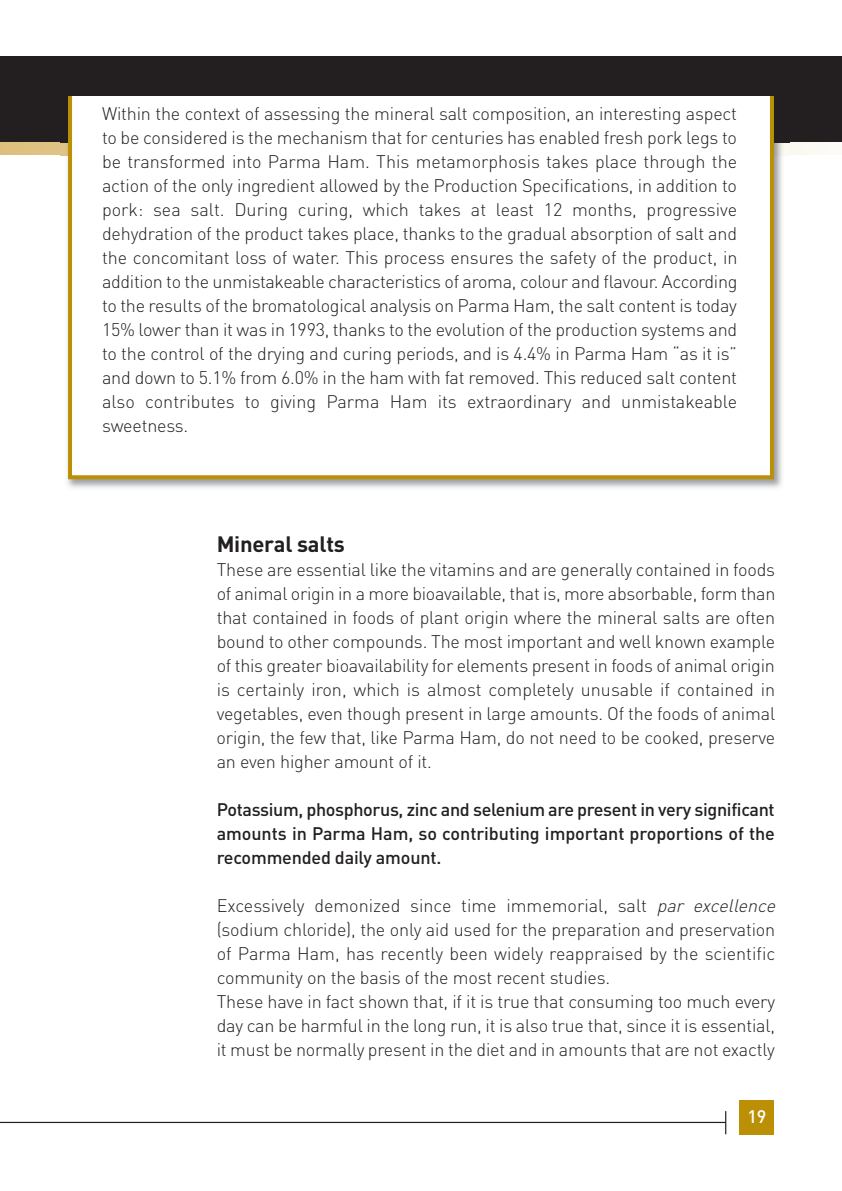
<style>
.page{position:relative;width:842px;height:1191px;background:#fff}
.page>*{position:absolute;margin:0;border:0;box-sizing:border-box;transform-origin:0 0}
.t1{font:700 22px "DIN";letter-spacing:-.01em;color:#231f20}
.t2{font:300 18px/24px "DIN";letter-spacing:-.01em;color:#231f20;text-align:justify}
.t3{font:500 18px/24px "DIN";letter-spacing:-.01em;color:#231f20;text-align:justify}
.t4{font:500 18px "DIN";color:#fff}
.s1{font-style:italic}
</style>
<div class="page">
<svg style="left:725px;top:1111px;width:1px;height:23px"></svg>
<div style="left:740px;top:1100px;width:34px;height:34px;background:#bb9006"></div>
<svg style="left:0;top:142px;width:826px;height:13px"></svg>
<div style="left:0;top:57px;width:842px;height:85px;background:#231f20"></div>
<hr style="left:0;top:1121px;width:726px;height:2px;background:#231f20">
<img style="left:61px;top:142px;width:729px;height:346px">
<img style="left:61px;top:142px;width:728px;height:1px">
<div style="left:72px;top:82px;width:698px;height:393px;background:#fff"></div>
<div style="left:68px;top:78px;width:706px;height:401px;border:4px solid #bb9006"></div>
<div style="left:43px;top:65px;width:759px;height:31px;background:#231f20"></div>
<p class="t2" style="left:102px;top:102px;width:637px">Within the context of assessing the mineral salt composition, an interesting aspect to be considered is the mechanism that for centuries has enabled fresh pork legs to be transformed into Parma Ham. This metamorphosis takes place through the action of the only ingredient allowed by the Production Specifications, in addition to pork: sea salt. During curing, which takes at least 12 months, progressive dehydration of the product takes place, thanks to the gradual absorption of salt and the concomitant loss of water. This process ensures the safety of the product, in addition to the unmistakeable characteristics of aroma, colour and flavour. According to the results of the bromatological analysis on Parma Ham, the salt content is today 15% lower than it was in 1993, thanks to the evolution of the production systems and to the control of the drying and curing periods, and is 4.4% in Parma Ham “as it is” and down to 5.1% from 6.0% in the ham with fat removed. This reduced salt content also contributes to giving Parma Ham its extraordinary and unmistakeable sweetness.</p>
<p class="t1" style="left:217px;top:532px;width:130px">Mineral salts</p>
<p class="t2" style="left:217px;top:558px;width:560px">These are essential like the vitamins and are generally contained in foods of animal origin in a more bioavailable, that is, more absorbable, form than that contained in foods of plant origin where the mineral salts are often bound to other compounds. The most important and well known example of this greater bioavailability for elements present in foods of animal origin is certainly iron, which is almost completely unusable if contained in vegetables, even though present in large amounts. Of the foods of animal origin, the few that, like Parma Ham, do not need to be cooked, preserve an even higher amount of it.</p>
<p class="t3" style="left:217px;top:798px;width:560px">Potassium, phosphorus, zinc and selenium are present in very significant amounts in Parma Ham, so contributing important proportions of the recommended daily amount.</p>
<p class="t2" style="left:217px;top:894px;width:564px;text-align:left">Excessively demonized since time immemorial, salt <span class="s1">par excellence </span>(sodium chloride), the only aid used for the preparation and preservation of Parma Ham, has recently been widely reappraised by the scientific community on the basis of the most recent studies.<br>These have in fact shown that, if it is true that consuming too much every day can be harmful in the long run, it is also true that, since it is essential, it must be normally present in the diet and in amounts that are not exactly</p>
<p class="t4" style="left:747px;top:1106px;width:21px">19</p>
</div>
